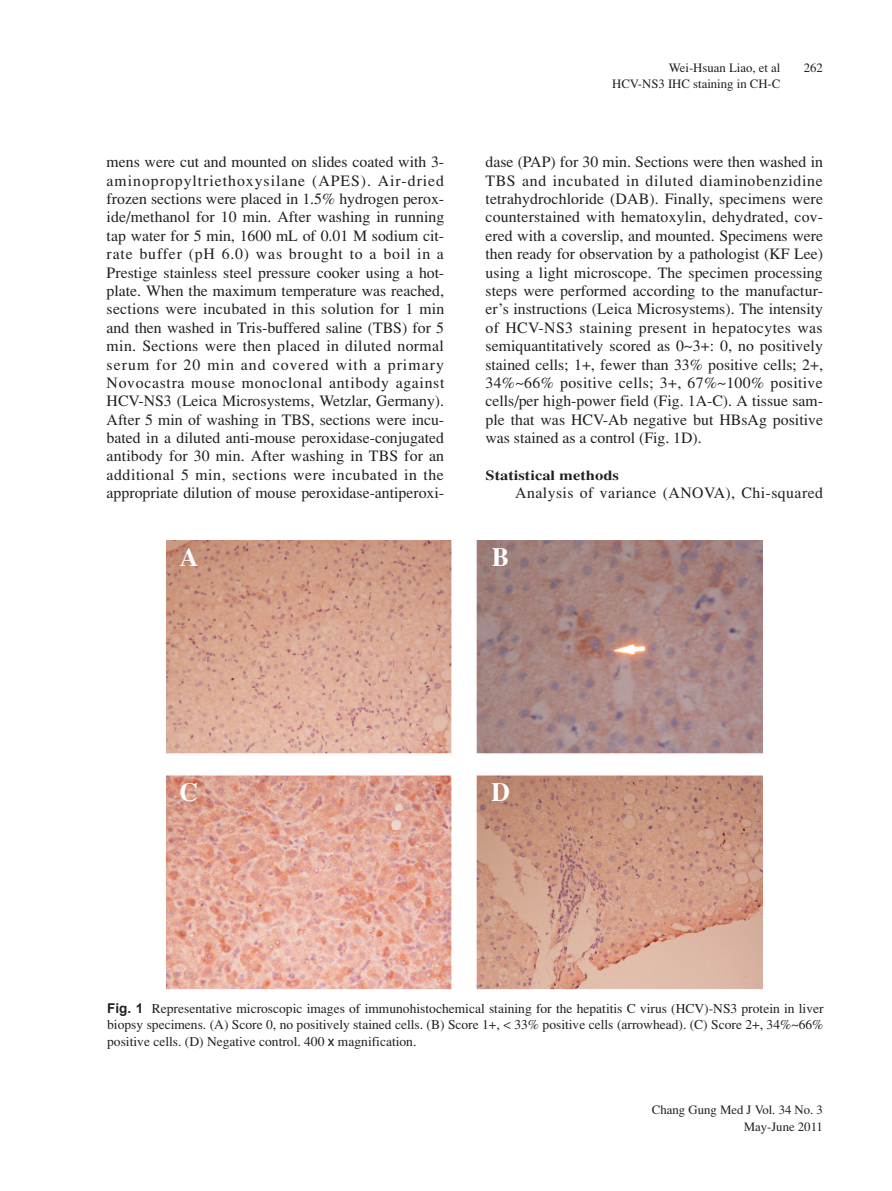
<style>
.page{position:relative;width:892px;height:1191px;background:#fff}
.page>*{position:absolute;margin:0;border:0;box-sizing:border-box;transform-origin:0 0}
.t1{font:700 26.25px "Times";color:#fff}
.t2{font:15.75px/18.5px "Times";color:#231f20;text-align:justify}
.t3{font:15.75px "Times";letter-spacing:.03em;color:#231f20}
.t4{font:700 14.1px "Times";color:#231f20;scale:1.18 1}
.t5{font:13.5px/16.5px "Times";color:#231f20;text-align:justify}
.t6{font:12.75px/16.5px "Times";color:#231f20;text-align:right}
.s1{font-family:"Arial";font-weight:700}
.s2{font-family:"Helvetica"}
</style>
<div class="page">
<svg style="left:166px;top:540px;width:597px;height:450px"></svg>
<p class="t6" style="left:612px;top:61px;width:170px">Wei-Hsuan Liao, et al<br>HCV-NS3 IHC staining in CH-C</p>
<p class="t6" style="left:803px;top:61px;width:21px">262</p>
<p class="t2" style="left:107px;top:154px;width:339px">mens were cut and mounted on slides coated with 3- aminopropyltriethoxysilane (APES). Air-dried frozen sections were placed in 1.5% hydrogen perox&shy;ide/methanol for 10 min. After washing in running tap water for 5 min, 1600 mL of 0.01 M sodium cit&shy;rate buffer (pH 6.0) was brought to a boil in a Prestige stainless steel pressure cooker using a hot&shy;plate. When the maximum temperature was reached, sections were incubated in this solution for 1 min and then washed in Tris-buffered saline (TBS) for 5 min. Sections were then placed in diluted normal serum for 20 min and covered with a primary Novocastra mouse monoclonal antibody against HCV-NS3 (Leica Microsystems, Wetzlar, Germany).<br>After 5 min of washing in TBS, sections were incu&shy;bated in a diluted anti-mouse peroxidase-conjugated antibody for 30 min. After washing in TBS for an additional 5 min, sections were incubated in the appropriate dilution of mouse peroxidase-antiperoxi-</p>
<p class="t2" style="left:485px;top:154px;width:339px">dase (PAP) for 30 min. Sections were then washed in TBS and incubated in diluted diaminobenzidine tetrahydrochloride (DAB). Finally, specimens were counterstained with hematoxylin, dehydrated, cov&shy;ered with a coverslip, and mounted. Specimens were then ready for observation by a pathologist (KF Lee) using a light microscope. The specimen processing steps were performed according to the manufactur&shy;er’s instructions (Leica Microsystems). The intensity of HCV-NS3 staining present in hepatocytes was semiquantitatively scored as 0~3+: 0, no positively stained cells; 1+, fewer than 33% positive cells; 2+, 34%~66% positive cells; 3+, 67%~100% positive cells/per high-power field (Fig. 1A-C). A tissue sam&shy;ple that was HCV-Ab negative but HBsAg positive was stained as a control (Fig. 1D).</p>
<p class="t4" style="left:485px;top:470px;width:114px">Statistical methods</p>
<p class="t3" style="left:515px;top:487px;width:309px">Analysis of variance (ANOVA), Chi-squared</p>
<h1 class="t1" style="left:179px;top:547px;width:20px">A</h1>
<h1 class="t1" style="left:491px;top:547px;width:19px">B</h1>
<h1 class="t1" style="left:179px;top:782px;width:20px">C</h1>
<h1 class="t1" style="left:491px;top:782px;width:20px">D</h1>
<p class="t5" style="left:107px;top:1001px;width:717px"><span class="s1">Fig. 1</span> Representative microscopic images of immunohistochemical staining for the hepatitis C virus (HCV)-NS3 protein in liver biopsy specimens. (A) Score 0, no positively stained cells. (B) Score 1+, &lt; 33% positive cells (arrowhead). (C) Score 2+, 34%~66% positive cells. (D) Negative control. 400 <span class="s2">x</span> magnification.</p>
<p class="t6" style="left:651px;top:1102px;width:172px">Chang Gung Med J Vol. 34 No. 3<br>May-June 2011</p>
</div>
